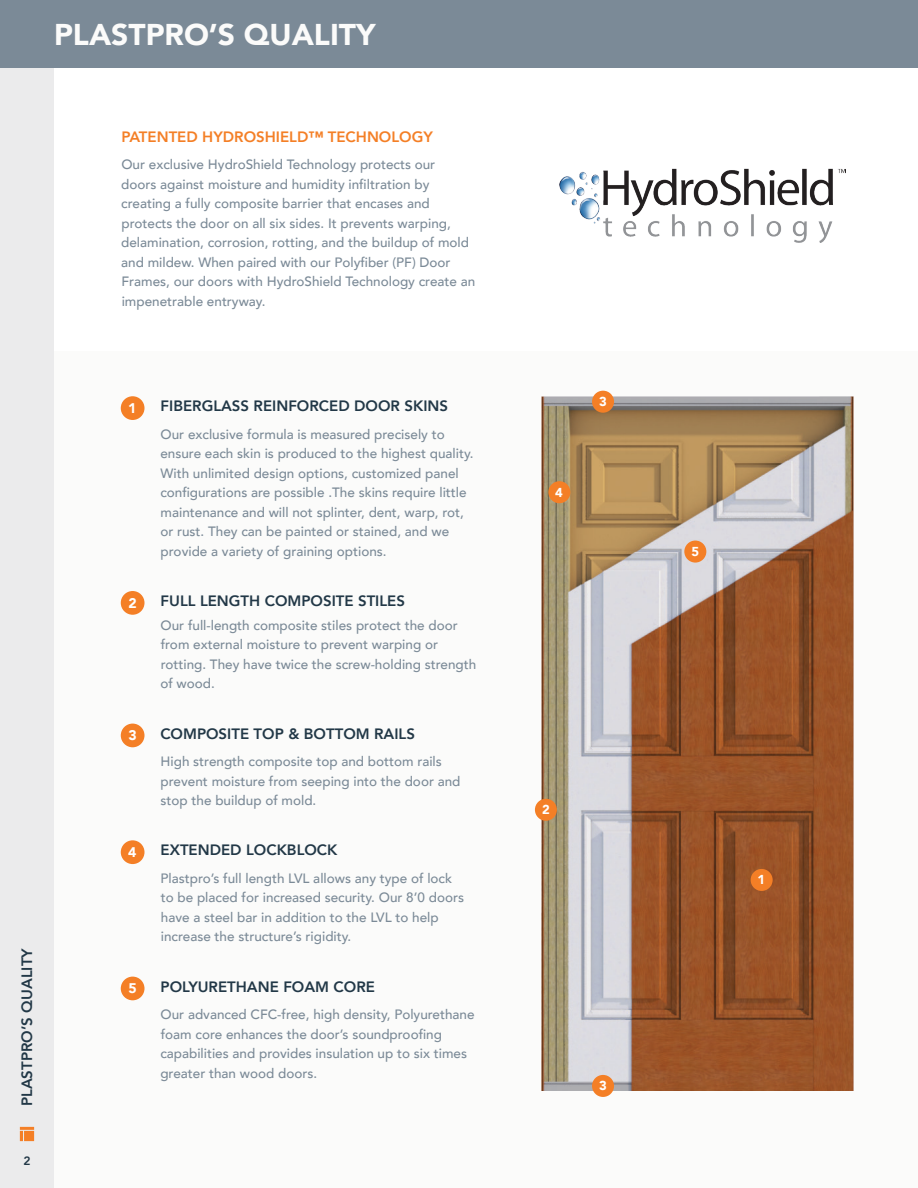
<style>
.page{position:relative;width:918px;height:1188px;background:#fff}
.page>*{position:absolute;margin:0;border:0;box-sizing:border-box;transform-origin:0 0}
.t1{font:900 30px "Avenir";color:#fbfbfa}
.t2{font:800 15px "Avenir";color:#223847}
.t3{font:800 15px "Avenir";color:#f47f26}
.t4{font:900 13.95px "Avenir";color:#fff}
.t5{font:500 13.5px/19.5px "Avenir";color:#7b8a97}
.t6{font:900 12.9px "Avenir";color:#fff}
.t7{font:800 12px "Avenir";color:#223847}
</style>
<div class="page">
<div style="left:0;top:0;width:54px;height:1188px;background:#ebebec"></div>
<svg style="left:20px;top:1127px;width:14px;height:14px"></svg>
<div style="left:0;top:0;width:918px;height:68px;background:#7b8a97"></div>
<div style="left:54px;top:352px;width:864px;height:836px;background:#fbfbfa"></div>
<img style="left:541px;top:396px;width:313px;height:695px">
<div style="left:548px;top:481px;width:22px;height:22px;background:#f47f26;border-radius:50%"></div>
<div style="left:684px;top:541px;width:22px;height:22px;background:#f47f26;border-radius:50%"></div>
<div style="left:751px;top:869px;width:22px;height:22px;background:#f47f26;border-radius:50%"></div>
<div style="left:592px;top:1075px;width:22px;height:22px;background:#f47f26;border-radius:50%"></div>
<div style="left:535px;top:799px;width:22px;height:22px;background:#f47f26;border-radius:50%"></div>
<div style="left:592px;top:391px;width:22px;height:22px;background:#f47f26;border-radius:50%"></div>
<img style="left:559px;top:168px;width:287px;height:74px">
<div style="left:121px;top:396px;width:24px;height:24px;background:#f47f26;border-radius:50%"></div>
<div style="left:121px;top:591px;width:24px;height:24px;background:#f47f26;border-radius:50%"></div>
<div style="left:121px;top:724px;width:24px;height:23px;background:#f47f26;border-radius:50%"></div>
<div style="left:121px;top:840px;width:24px;height:24px;background:#f47f26;border-radius:50%"></div>
<div style="left:121px;top:977px;width:24px;height:23px;background:#f47f26;border-radius:50%"></div>
<h1 class="t1" style="left:54px;top:9px;width:323px">PLASTPRO’S QUALITY</h1>
<p class="t3" style="left:121px;top:125px;width:313px">PATENTED HYDROSHIELD™ TECHNOLOGY</p>
<p class="t5" style="left:121px;top:154px;width:356px">Our exclusive HydroShield Technology protects our<br>doors against moisture and humidity infiltration by creating a fully composite barrier that encases and protects the door on all six sides. It prevents warping, delamination, corrosion, rotting, and the buildup of mold and mildew. When paired with our Polyfiber (PF) Door Frames, our doors with HydroShield Technology create an impenetrable entryway.</p>
<p class="t2" style="left:15px;top:1106px;width:160px;rotate:-90deg">PLASTPRO’S QUALITY</p>
<p class="t7" style="left:23px;top:1151px;width:9px">2</p>
<p class="t4" style="left:128px;top:396px;width:10px">1</p>
<p class="t2" style="left:161px;top:394px;width:289px">FIBERGLASS REINFORCED DOOR SKINS</p>
<p class="t5" style="left:160px;top:424px;width:315px">Our exclusive formula is measured precisely to ensure each skin is produced to the highest quality.<br>With unlimited design options, customized panel configurations are possible .The skins require little maintenance and will not splinter, dent, warp, rot, or rust. They can be painted or stained, and we provide a variety of graining options.</p>
<p class="t4" style="left:128px;top:591px;width:10px">2</p>
<p class="t2" style="left:161px;top:589px;width:246px">FULL LENGTH COMPOSITE STILES</p>
<p class="t5" style="left:160px;top:615px;width:317px">Our full-length composite stiles protect the door from external moisture to prevent warping or rotting. They have twice the screw-holding strength of wood.</p>
<p class="t4" style="left:129px;top:723px;width:10px">3</p>
<p class="t2" style="left:160px;top:722px;width:256px">COMPOSITE TOP &amp; BOTTOM RAILS</p>
<p class="t5" style="left:161px;top:751px;width:301px">High strength composite top and bottom rails prevent moisture from seeping into the door and stop the buildup of mold.</p>
<p class="t4" style="left:128px;top:840px;width:10px">4</p>
<p class="t2" style="left:161px;top:838px;width:178px">EXTENDED LOCKBLOCK</p>
<p class="t5" style="left:161px;top:868px;width:305px">Plastpro’s full length LVL allows any type of lock to be placed for increased security. Our 8’0 doors have a steel bar in addition to the LVL to help increase the structure’s rigidity.</p>
<p class="t4" style="left:129px;top:976px;width:10px">5</p>
<p class="t2" style="left:161px;top:975px;width:216px">POLYURETHANE FOAM CORE</p>
<p class="t5" style="left:160px;top:1004px;width:316px">Our advanced CFC-free, high density, Polyurethane foam core enhances the door’s soundproofing capabilities and provides insulation up to six times greater than wood doors.</p>
<p class="t6" style="left:555px;top:481px;width:9px">4</p>
<p class="t6" style="left:599px;top:390px;width:9px">3</p>
<p class="t6" style="left:542px;top:799px;width:9px">2</p>
<p class="t6" style="left:599px;top:1075px;width:9px">3</p>
<p class="t6" style="left:692px;top:540px;width:9px">5</p>
<p class="t6" style="left:758px;top:869px;width:9px">1</p>
</div>
